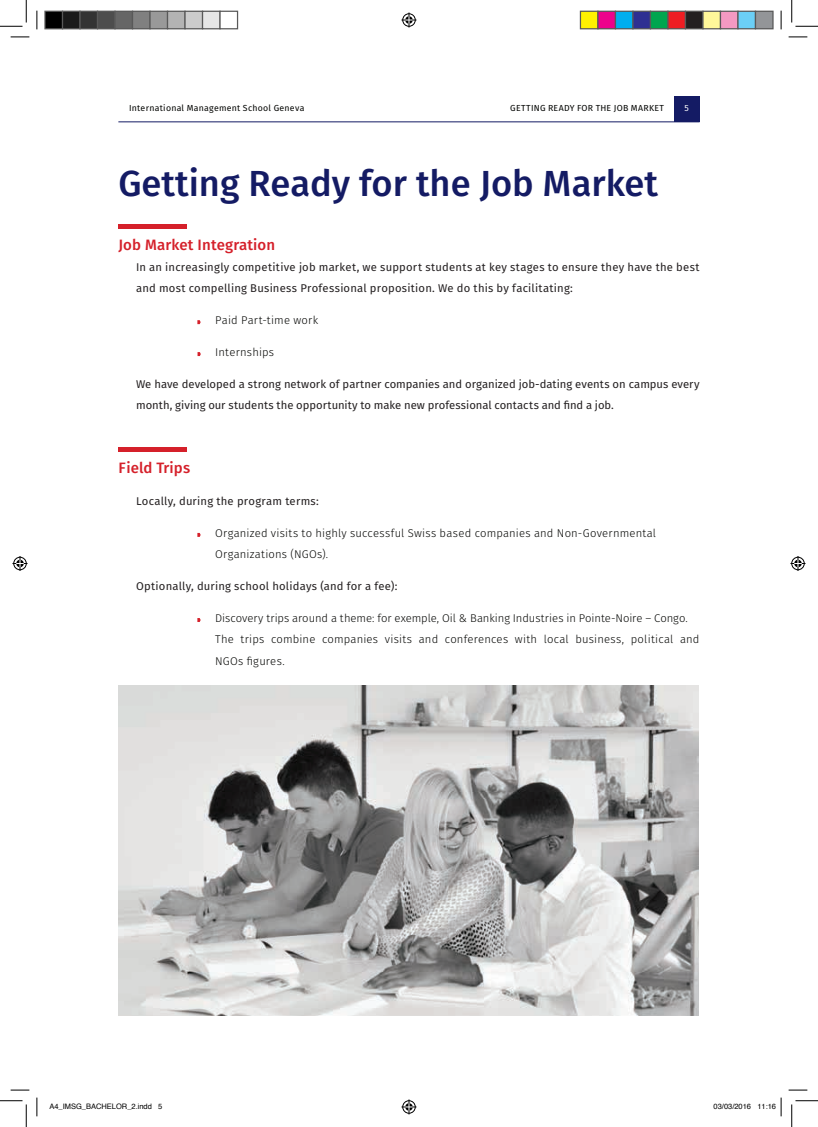
<style>
.page{position:relative;width:818px;height:1127px;background:#fff}
.page>*{position:absolute;margin:0;border:0;box-sizing:border-box;transform-origin:0 0}
.t1{font:500 36.25px "Fira Sans";color:#141b64}
.t2{font:500 15px "Fira Sans";letter-spacing:.01em;color:#d5202a}
.t3{font:11.25px/21.2px "Fira Sans";letter-spacing:.015em;color:#231f20}
.t4{font:300 11.25px/21.2px "Fira Sans";letter-spacing:.015em;color:#040503}
.t5{font:8.75px "Fira Sans";letter-spacing:.03em;color:#040503}
.t6{font:8.75px "Fira Sans";color:#fff}
.t7{font:7.5px "Helvetica";color:#000}
</style>
<div class="page">
<hr style="left:118px;top:447px;width:69px;height:4px;background:#d5202a">
<hr style="left:118px;top:224px;width:69px;height:4px;background:#d5202a">
<img style="left:118px;top:685px;width:581px;height:330px">
<svg style="left:197px;top:320px;width:4px;height:4px"></svg>
<svg style="left:198px;top:352px;width:3px;height:4px"></svg>
<svg style="left:197px;top:533px;width:4px;height:3px"></svg>
<svg style="left:197px;top:618px;width:4px;height:4px"></svg>
<div style="left:674px;top:96px;width:26px;height:26px;background:#141b64"></div>
<hr style="left:118px;top:122px;width:581px;height:1px;background:#141b64">
<svg style="left:11px;top:36px;width:18px;height:2px"></svg>
<svg style="left:788px;top:36px;width:19px;height:2px"></svg>
<svg style="left:11px;top:1089px;width:18px;height:1px"></svg>
<svg style="left:788px;top:1089px;width:19px;height:1px"></svg>
<svg style="left:36px;top:11px;width:2px;height:18px"></svg>
<svg style="left:36px;top:1097px;width:2px;height:18px"></svg>
<svg style="left:780px;top:11px;width:2px;height:18px"></svg>
<svg style="left:0;top:0;width:27px;height:27px"></svg>
<svg style="left:0;top:1100px;width:27px;height:26px"></svg>
<svg style="left:791px;top:0;width:27px;height:27px"></svg>
<svg style="left:791px;top:1100px;width:27px;height:26px"></svg>
<svg style="left:401px;top:13px;width:15px;height:15px"></svg>
<svg style="left:401px;top:1099px;width:15px;height:15px"></svg>
<svg style="left:13px;top:556px;width:15px;height:15px"></svg>
<svg style="left:790px;top:556px;width:15px;height:15px"></svg>
<div style="left:45px;top:11px;width:18px;height:18px;background:#000"></div>
<div style="left:44px;top:11px;width:19px;height:18px;border:1px solid #595959"></div>
<div style="left:63px;top:11px;width:17px;height:18px;background:#1a1a1a"></div>
<div style="left:62px;top:11px;width:19px;height:18px;border:1px solid #595959"></div>
<div style="left:80px;top:11px;width:18px;height:18px;background:#333"></div>
<div style="left:79px;top:11px;width:19px;height:18px;border:1px solid #595959"></div>
<div style="left:98px;top:11px;width:17px;height:18px;background:#4d4d4d"></div>
<div style="left:97px;top:11px;width:19px;height:18px;border:1px solid #595959"></div>
<div style="left:115px;top:11px;width:18px;height:18px;background:#666"></div>
<div style="left:114px;top:11px;width:19px;height:18px;border:1px solid #595959"></div>
<div style="left:133px;top:11px;width:17px;height:18px;background:#808080"></div>
<div style="left:132px;top:11px;width:19px;height:18px;border:1px solid #595959"></div>
<div style="left:150px;top:11px;width:18px;height:18px;background:#999"></div>
<div style="left:149px;top:11px;width:19px;height:18px;border:1px solid #595959"></div>
<div style="left:168px;top:11px;width:17px;height:18px;background:#b3b3b3"></div>
<div style="left:167px;top:11px;width:19px;height:18px;border:1px solid #595959"></div>
<div style="left:185px;top:11px;width:18px;height:18px;background:#ccc"></div>
<div style="left:184px;top:11px;width:19px;height:18px;border:1px solid #595959"></div>
<div style="left:203px;top:11px;width:17px;height:18px;background:#e6e6e6"></div>
<div style="left:202px;top:11px;width:19px;height:18px;border:1px solid #595959"></div>
<div style="left:219px;top:11px;width:19px;height:18px;border:1px solid #595959"></div>
<div style="left:580px;top:11px;width:18px;height:18px;background:#fff101"></div>
<div style="left:580px;top:11px;width:18px;height:18px;border:1px solid #595959"></div>
<div style="left:598px;top:11px;width:17px;height:18px;background:#ed028c"></div>
<div style="left:597px;top:11px;width:19px;height:18px;border:1px solid #595959"></div>
<div style="left:615px;top:11px;width:18px;height:18px;background:#00aeef"></div>
<div style="left:615px;top:11px;width:18px;height:18px;border:1px solid #595959"></div>
<div style="left:633px;top:11px;width:17px;height:18px;background:#2e3092"></div>
<div style="left:632px;top:11px;width:19px;height:18px;border:1px solid #595959"></div>
<div style="left:650px;top:11px;width:18px;height:18px;background:#00a54f"></div>
<div style="left:650px;top:11px;width:18px;height:18px;border:1px solid #595959"></div>
<div style="left:668px;top:11px;width:17px;height:18px;background:#ee1d23"></div>
<div style="left:667px;top:11px;width:19px;height:18px;border:1px solid #595959"></div>
<div style="left:685px;top:11px;width:18px;height:18px;background:#231f20"></div>
<div style="left:685px;top:11px;width:18px;height:18px;border:1px solid #595959"></div>
<div style="left:703px;top:11px;width:17px;height:18px;background:#fff79a"></div>
<div style="left:702px;top:11px;width:19px;height:18px;border:1px solid #595959"></div>
<div style="left:720px;top:11px;width:18px;height:18px;background:#f499c2"></div>
<div style="left:720px;top:11px;width:18px;height:18px;border:1px solid #595959"></div>
<div style="left:738px;top:11px;width:17px;height:18px;background:#6bcff6"></div>
<div style="left:737px;top:11px;width:19px;height:18px;border:1px solid #595959"></div>
<div style="left:755px;top:11px;width:18px;height:18px;background:#939598"></div>
<div style="left:755px;top:11px;width:18px;height:18px;border:1px solid #595959"></div>
<svg style="left:780px;top:1097px;width:2px;height:18px"></svg>
<p class="t5" style="left:129px;top:102px;width:177px">International Management School Geneva</p>
<p class="t5" style="left:510px;top:102px;width:155px">GETTING READY FOR THE JOB MARKET</p>
<p class="t6" style="left:684px;top:102px;width:6px">5</p>
<h1 class="t1" style="left:118px;top:155px;width:541px">Getting Ready for the Job Market</h1>
<h2 class="t2" style="left:118px;top:232px;width:158px">Job Market Integration</h2>
<p class="t3" style="left:136px;top:256px;width:565px">In an increasingly competitive job market, we support students at key stages to ensure they have the best and most compelling Business Professional proposition. We do this by facilitating:</p>
<p class="t4" style="left:215px;top:309px;width:104px">Paid Part-time work</p>
<p class="t4" style="left:215px;top:341px;width:60px">Internships</p>
<p class="t3" style="left:136px;top:373px;width:565px">We have developed a strong network of partner companies and organized job-dating events on campus every month, giving our students the opportunity to make new professional contacts and find a job.</p>
<h2 class="t2" style="left:118px;top:455px;width:73px">Field Trips</h2>
<p class="t3" style="left:136px;top:490px;width:184px">Locally, during the program terms:</p>
<p class="t4" style="left:215px;top:522px;width:442px">Organized visits to highly successful Swiss based companies and Non-Governmental<br>Organizations (NGOs).</p>
<p class="t3" style="left:136px;top:575px;width:263px">Optionally, during school holidays (and for a fee):</p>
<p class="t4" style="left:215px;top:607px;width:486px">Discovery trips around a theme: for exemple, Oil &amp; Banking Industries in Pointe-Noire – Congo.<br>The trips combine companies visits and conferences with local business, political and<br>NGOs figures.</p>
<p class="t7" style="left:49px;top:1100px;width:114px">A4_IMSG_BACHELOR_2.indd 5</p>
<p class="t7" style="left:713px;top:1100px;width:64px">03/03/2016 11:16</p>
</div>
